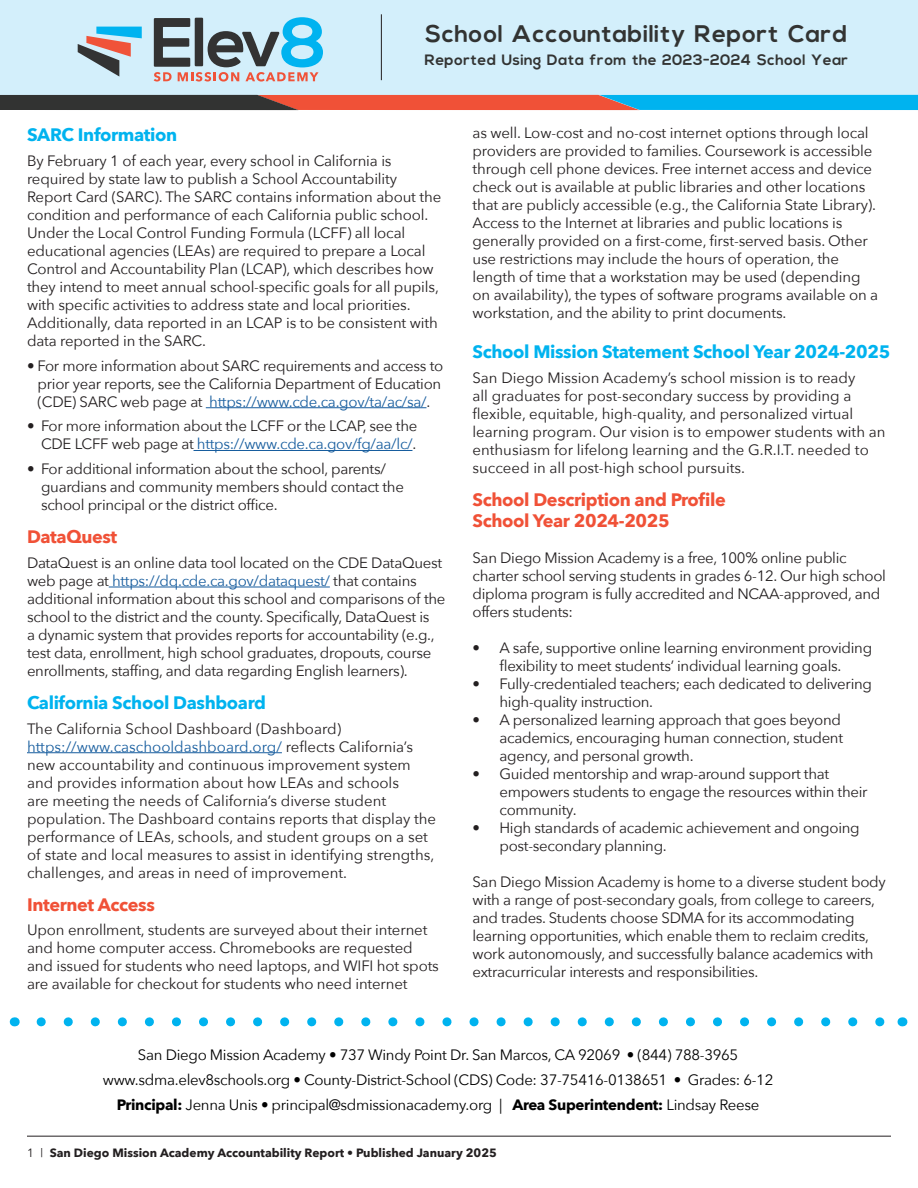
<style>
.page{position:relative;width:918px;height:1188px;background:#fff}
.page>*{position:absolute;margin:0;border:0;box-sizing:border-box;transform-origin:0 0}
.t1{font:700 24px "Life Type";color:#323332}
.t2{font:700 18px "Avenir Next";letter-spacing:-.02em;color:#00b3ef}
.t3{font:700 18px/21.6px "Avenir Next";letter-spacing:-.02em;color:#f05137}
.t4{font:15px/18px "Avenir Next";letter-spacing:-.01em;color:#231f20}
.t5{font:15px "Avenir Next";letter-spacing:-.02em;color:#000}
.t6{font:700 15px "Life Type";color:#323332}
.t7{font:700 12px "Avenir Next";color:#231f20}
.s1{color:#175d9e}
.s2{font-weight:700}
.s3{font-family:"Avenir";font-weight:400}
</style>
<div class="page">
<hr style="left:27px;top:1136px;width:864px;height:1px;background:#231f20">
<div style="left:0;top:0;width:918px;height:94px;background:#d3effb"></div>
<svg style="left:78px;top:27px;width:64px;height:50px"></svg>
<svg style="left:154px;top:17px;width:169px;height:65px"></svg>
<hr style="left:206px;top:407px;width:221px;height:1px;background:#175d9e">
<hr style="left:194px;top:450px;width:218px;height:1px;background:#175d9e">
<hr style="left:109px;top:587px;width:221px;height:1px;background:#175d9e">
<hr style="left:27px;top:752px;width:255px;height:1px;background:#175d9e">
<svg style="left:41px;top:1017px;width:844px;height:9px"></svg>
<hr style="left:381px;top:14px;width:1px;height:66px;background:#231f20">
<svg style="left:0;top:95px;width:918px;height:15px;background:#686771"></svg>
<p class="t1" style="left:424px;top:15px;width:424px">School Accountability Report Card</p>
<p class="t6" style="left:424px;top:48px;width:426px">Reported Using Data from the 2023-2024 School Year</p>
<p class="t2" style="left:27px;top:119px;width:152px">SARC Information</p>
<p class="t4" style="left:27px;top:151px;width:416px">By February 1 of each year, every school in California is required by state law to publish a School Accountability Report Card (SARC). The SARC contains information about the condition and performance of each California public school.<br>Under the Local Control Funding Formula (LCFF) all local educational agencies (LEAs) are required to prepare a Local Control and Accountability Plan (LCAP), which describes how they intend to meet annual school-specific goals for all pupils, with specific activities to address state and local priorities.<br>Additionally, data reported in an LCAP is to be consistent with data reported in the SARC.</p>
<p class="t4" style="left:27px;top:356px;width:418px;text-align:center">• For more information about SARC requirements and access to prior year reports, see the California Department of Education (CDE) SARC web page at <span class="s1">https://www.cde.ca.gov/ta/ac/sa/</span>.</p>
<p class="t4" style="left:27px;top:417px;width:392px;text-align:right">• For more information about the LCFF or the LCAP, see the<br>CDE LCFF web page at <span class="s1">https://www.cde.ca.gov/fg/aa/lc/</span>.</p>
<p class="t4" style="left:41px;top:459px;width:364px;text-indent:-14px">• For additional information about the school, parents/ guardians and community members should contact the school principal or the district office.</p>
<p class="t3" style="left:27px;top:526px;width:92px">DataQuest</p>
<p class="t4" style="left:27px;top:553px;width:420px">DataQuest is an online data tool located on the CDE DataQuest web page at <span class="s1">https://dq.cde.ca.gov/dataquest/</span> that contains additional information about this school and comparisons of the school to the district and the county. Specifically, DataQuest is<br>a dynamic system that provides reports for accountability (e.g., test data, enrollment, high school graduates, dropouts, course enrollments, staffing, and data regarding English learners).</p>
<p class="t2" style="left:27px;top:687px;width:241px">California School Dashboard</p>
<p class="t4" style="left:27px;top:719px;width:411px">The California School Dashboard (Dashboard) <span class="s1">https://www.caschooldashboard.org/</span> reflects California’s new accountability and continuous improvement system and provides information about how LEAs and schools<br>are meeting the needs of California’s diverse student population. The Dashboard contains reports that display the performance of LEAs, schools, and student groups on a set of state and local measures to assist in identifying strengths, challenges, and areas in need of improvement.</p>
<p class="t3" style="left:27px;top:893px;width:129px">Internet Access</p>
<p class="t4" style="left:27px;top:921px;width:413px">Upon enrollment, students are surveyed about their internet and home computer access. Chromebooks are requested and issued for students who need laptops, and WIFI hot spots are available for checkout for students who need internet</p>
<p class="t4" style="left:472px;top:123px;width:407px">as well. Low-cost and no-cost internet options through local providers are provided to families. Coursework is accessible through cell phone devices. Free internet access and device check out is available at public libraries and other locations that are publicly accessible (e.g., the California State Library).<br>Access to the Internet at libraries and public locations is generally provided on a first-come, first-served basis. Other use restrictions may include the hours of operation, the length of time that a workstation may be used (depending on availability), the types of software programs available on a workstation, and the ability to print documents.</p>
<p class="t2" style="left:472px;top:336px;width:419px">School Mission Statement School Year 2024-2025</p>
<p class="t4" style="left:472px;top:368px;width:415px">San Diego Mission Academy’s school mission is to ready<br>all graduates for post-secondary success by providing a flexible, equitable, high-quality, and personalized virtual learning program. Our vision is to empower students with an enthusiasm for lifelong learning and the G.R.I.T. needed to succeed in all post-high school pursuits.</p>
<p class="t3" style="left:472px;top:488px;width:255px">School Description and Profile<br>School Year 2024-2025</p>
<p class="t4" style="left:472px;top:548px;width:415px">San Diego Mission Academy is a free, 100% online public charter school serving students in grades 6-12. Our high school diploma program is fully accredited and NCAA-approved, and offers students:</p>
<p class="t4" style="left:472px;top:638px;width:401px;text-align:center">• A safe, supportive online learning environment providing flexibility to meet students’ individual learning goals.</p>
<p class="t4" style="left:500px;top:674px;width:374px;text-indent:-27px">• Fully-credentialed teachers; each dedicated to delivering high-quality instruction.</p>
<p class="t4" style="left:500px;top:710px;width:345px;text-indent:-27px">• A personalized learning approach that goes beyond academics, encouraging human connection, student agency, and personal growth.</p>
<p class="t4" style="left:500px;top:764px;width:370px;text-indent:-27px">• Guided mentorship and wrap-around support that empowers students to engage the resources within their community.</p>
<p class="t4" style="left:500px;top:818px;width:362px;text-indent:-27px">• High standards of academic achievement and ongoing post-secondary planning.</p>
<p class="t4" style="left:472px;top:872px;width:415px">San Diego Mission Academy is home to a diverse student body with a range of post-secondary goals, from college to careers, and trades. Students choose SDMA for its accommodating learning opportunities, which enable them to reclaim credits, work autonomously, and successfully balance academics with extracurricular interests and responsibilities.</p>
<p class="t5" style="left:138px;top:1043px;width:602px">San Diego Mission Academy • 737 Windy Point Dr. San Marcos, CA 92069 • (844) 788-3965</p>
<p class="t5" style="left:103px;top:1067px;width:672px">www.sdma.elev8schools.org • County-District-School (CDS) Code: 37-75416-0138651 • Grades: 6-12</p>
<p class="t5" style="left:117px;top:1092px;width:644px"><span class="s2">Principal:</span> Jenna Unis • principal@sdmissionacademy.org | <span class="s2">Area Superintendent:</span> Lindsay Reese</p>
<p class="t7" style="left:27px;top:1142px;width:471px"><span class="s3">1 |</span> San Diego Mission Academy Accountability Report • Published January 2025</p>
</div>
